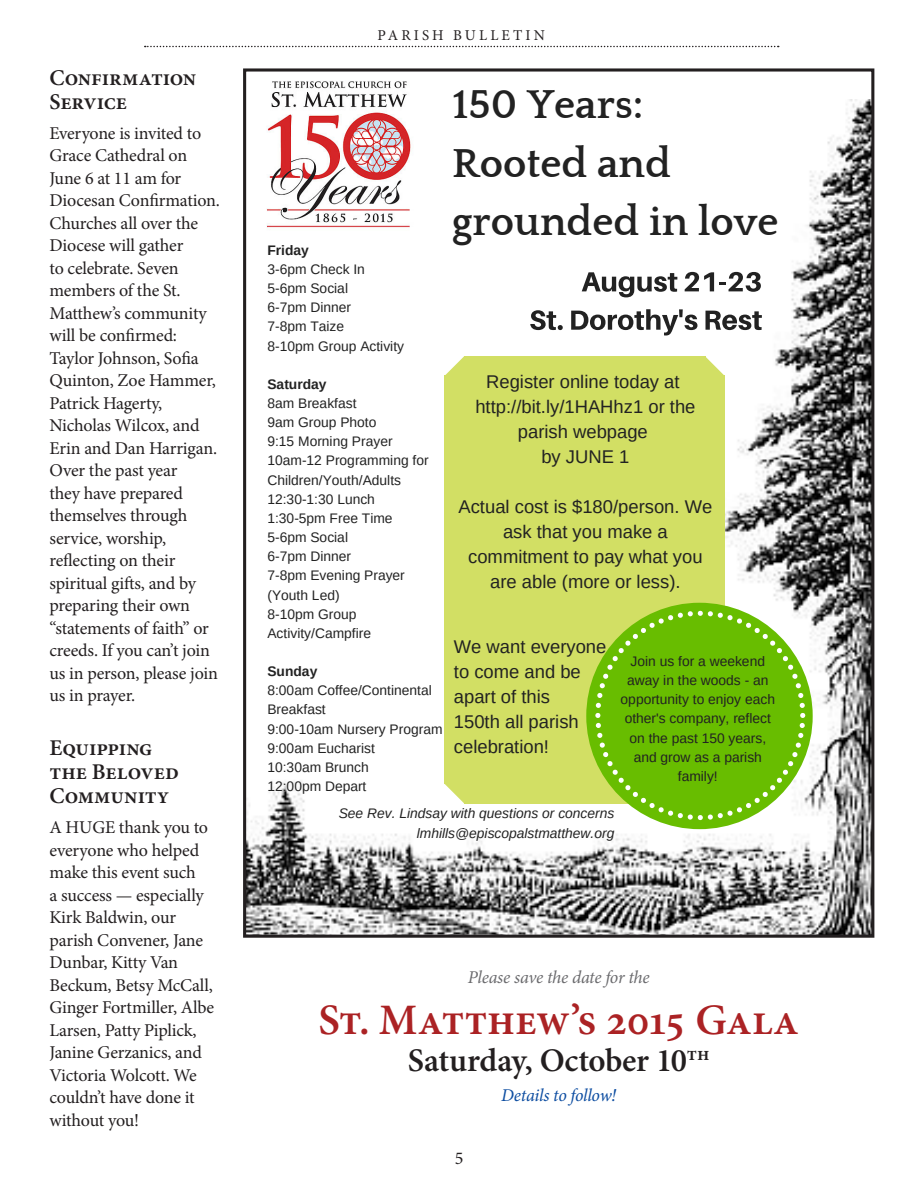
<style>
.page{position:relative;width:918px;height:1188px;background:#fff}
.page>*{position:absolute;margin:0;border:0;box-sizing:border-box;transform-origin:0 0}
.Heading_1{font:600 43.5px "Minion Pro";letter-spacing:-.015em;color:#ab2224}
.t1{font:700 41.4px/58.3px "Quattrocento";color:#222}
.Heading_1-2{font:600 33px "Minion Pro";color:#231f20}
.Heading_1-3{font:600 22.5px/24px "Minion Pro";letter-spacing:-.005em;color:#231f20}
.t2{font:18.45px/25px "Arimo";color:#222;text-align:center}
.t3{font:18px/22.5px "Minion Pro";letter-spacing:-.015em;color:#231f20}
.t4{font:italic 18px "Minion Pro";letter-spacing:-.015em;color:#6b6b6e}
.t5{font:italic 18px "Minion Pro";letter-spacing:-.02em;color:#0d4da1}
.t6{font:15px "Minion Pro";letter-spacing:.21em;color:#231f20}
.t7{font:13.8px/19.2px "Arimo";color:#222}
.t8{font:italic 13.8px/19.2px "Arimo";color:#222;text-align:right}
.s1{font-weight:700}
</style>
<div class="page">
<svg style="left:145px;top:46px;width:634px;height:1px"></svg>
<img style="left:247px;top:99px;width:623px;height:835px">
<img style="left:260px;top:81px;width:160px;height:156px">
<svg style="left:444px;top:784px;width:20px;height:20px"></svg>
<div style="left:464px;top:784px;width:242px;height:20px;background:#d2df64"></div>
<div style="left:705px;top:375px;width:20px;height:409px;background:#d2df64"></div>
<div style="left:464px;top:356px;width:242px;height:20px;background:#d2df64"></div>
<div style="left:444px;top:375px;width:20px;height:409px;background:#d2df64"></div>
<div style="left:464px;top:375px;width:242px;height:409px;background:#d2df64"></div>
<svg style="left:444px;top:356px;width:20px;height:19px"></svg>
<svg style="left:706px;top:356px;width:19px;height:19px"></svg>
<div style="left:586px;top:603px;width:227px;height:226px;background:#68bd00;border-radius:50%"></div>
<svg style="left:595px;top:611px;width:210px;height:209px"></svg>
<svg style="left:582px;top:272px;width:95px;height:25px"></svg>
<svg style="left:685px;top:272px;width:76px;height:20px"></svg>
<svg style="left:530px;top:310px;width:33px;height:20px"></svg>
<svg style="left:571px;top:309px;width:126px;height:27px"></svg>
<svg style="left:706px;top:311px;width:56px;height:19px"></svg>
<div style="left:243px;top:68px;width:631px;height:870px;border:3px solid #231f20"></div>
<p class="Heading_1-3" style="left:50px;top:65px;width:148px">Confirmation<br>Service</p>
<p class="t3" style="left:50px;top:122px;width:172px">Everyone is invited to<br>Grace Cathedral on<br>June 6 at 11 am for<br>Diocesan Confirmation.<br>Churches all over the<br>Diocese will gather<br>to celebrate. Seven members of the St.<br>Matthew’s community will be confirmed:<br>Taylor Johnson, Sofia<br>Quinton, Zoe Hammer,<br>Patrick Hagerty,<br>Nicholas Wilcox, and<br>Erin and Dan Harrigan.<br>Over the past year<br>they have prepared themselves through service, worship, reflecting on their spiritual gifts, and by preparing their own “statements of faith” or creeds. If you can’t join us in person, please join us in prayer.</p>
<p class="Heading_1-3" style="left:50px;top:736px;width:131px">Equipping the Beloved<br>Community</p>
<p class="t3" style="left:50px;top:816px;width:166px">A HUGE thank you to everyone who helped make this event such<br>a success — especially<br>Kirk Baldwin, our parish Convener, Jane<br>Dunbar, Kitty Van<br>Beckum, Betsy McCall,<br>Ginger Fortmiller, Albe<br>Larsen, Patty Piplick,<br>Janine Gerzanics, and<br>Victoria Wolcott. We couldn’t have done it without you!</p>
<p class="t6" style="left:378px;top:25px;width:169px">PARISH BULLETIN</p>
<p class="t7" style="left:267px;top:241px;width:138px"><span class="s1">Friday<br></span>3-6pm Check In<br>5-6pm Social<br>6-7pm Dinner<br>7-8pm Taize<br>8-10pm Group Activity</p>
<p class="t7" style="left:267px;top:375px;width:163px"><span class="s1">Saturday<br></span>8am Breakfast<br>9am Group Photo<br>9:15 Morning Prayer<br>10am-12 Programming for<br>Children/Youth/Adults<br>12:30-1:30 Lunch<br>1:30-5pm Free Time<br>5-6pm Social<br>6-7pm Dinner<br>7-8pm Evening Prayer (Youth Led)<br>8-10pm Group<br>Activity/Campfire</p>
<p class="t7" style="left:267px;top:662px;width:177px"><span class="s1">Sunday<br></span>8:00am Coffee/Continental<br>Breakfast<br>9:00-10am Nursery Program<br>9:00am Eucharist<br>10:30am Brunch<br>12:00pm Depart</p>
<p class="t1" style="left:452px;top:77px;width:328px">150 Years:<br>Rooted and grounded in love</p>
<p class="t2" style="left:475px;top:369px;width:222px">Register online today at http://bit.ly/1HAHhz1 or the parish webpage<br>by JUNE 1</p>
<p class="t2" style="left:458px;top:494px;width:255px">Actual cost is $180/person. We ask that you make a commitment to pay what you are able (more or less).</p>
<p class="t2" style="left:454px;top:634px;width:154px;text-align:left">We want everyone to come and be apart of this<br>150th all parish celebration!</p>
<p class="t7" style="left:621px;top:652px;width:156px;text-align:center">Join us for a weekend away in the woods - an opportunity to enjoy each other's company, reflect on the past 150 years, and grow as a parish family!</p>
<p class="t8" style="left:339px;top:804px;width:277px">See Rev. Lindsay with questions or concerns lmhills@episcopalstmatthew.org</p>
<p class="t4" style="left:468px;top:965px;width:183px">Please save the date for the</p>
<p class="Heading_1" style="left:318px;top:990px;width:482px">St. Matthew’s 2015 Gala</p>
<p class="Heading_1-2" style="left:408px;top:1038px;width:303px">Saturday, October 10<sup>th</sup></p>
<p class="t5" style="left:501px;top:1083px;width:116px">Details to follow!</p>
<p class="t3" style="left:455px;top:1147px;width:10px">5</p>
</div>
